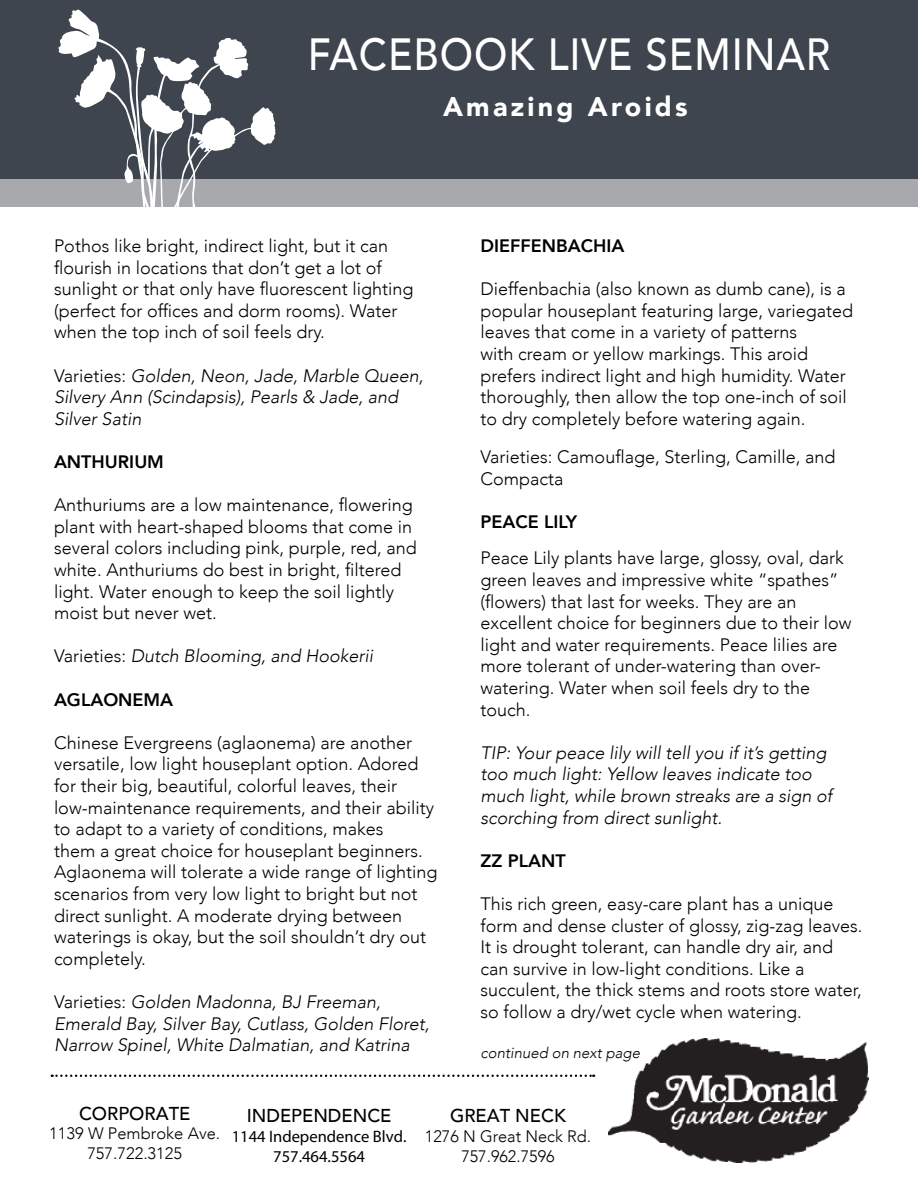
<style>
.page{position:relative;width:918px;height:1188px;background:#fff}
.page>*{position:absolute;margin:0;border:0;box-sizing:border-box;transform-origin:0 0}
.t1{font:500 45px "Avenir";letter-spacing:.025em;color:#fff;scale:.89 1}
.t2{font:900 27px "Avenir";letter-spacing:.12em;color:#fff}
.t3{font:500 18.6px "Avenir";color:#000}
.t4{font:300 18px/21.6px "Avenir";color:#000}
.t5{font:italic 300 18px/21.6px "Avenir";color:#000}
.t6{font:800 18px "Avenir";color:#000}
.t7{font:300 16.5px/19.8px "Avenir";color:#000;text-align:center}
.t8{font:16.5px/19.8px "Myriad Pro";color:#000;text-align:center}
.t9{font:italic 300 15px "Avenir";color:#000}
.s1{font-style:normal}
</style>
<div class="page">
<div style="left:0;top:0;width:918px;height:180px;background:#3f454f"></div>
<div style="left:0;top:180px;width:918px;height:27px;background:#a7a9ac"></div>
<svg style="left:58px;top:9px;width:218px;height:198px"></svg>
<img style="left:609px;top:1038px;width:260px;height:124px">
<svg style="left:52px;top:1075px;width:542px;height:2px"></svg>
<h1 class="t1" style="left:308px;top:15px;width:589px">FACEBOOK LIVE SEMINAR</h1>
<h2 class="t2" style="left:443px;top:84px;width:246px">Amazing Aroids</h2>
<p class="t4" style="left:54px;top:235px;width:361px">Pothos like bright, indirect light, but it can flourish in locations that don’t get a lot of sunlight or that only have fluorescent lighting (perfect for offices and dorm rooms). Water when the top inch of soil feels dry.</p>
<p class="t5" style="left:54px;top:365px;width:371px"><span class="s1">Varieties:</span> Golden, Neon, Jade, Marble Queen,<br>Silvery Ann (Scindapsis), Pearls &amp; Jade, and<br>Silver Satin</p>
<p class="t6" style="left:54px;top:448px;width:111px">ANTHURIUM</p>
<p class="t4" style="left:54px;top:494px;width:364px">Anthuriums are a low maintenance, flowering plant with heart-shaped blooms that come in several colors including pink, purple, red, and white. Anthuriums do best in bright, filtered light. Water enough to keep the soil lightly moist but never wet.</p>
<p class="t5" style="left:54px;top:645px;width:321px"><span class="s1">Varieties:</span> Dutch Blooming, and Hookerii</p>
<p class="t6" style="left:54px;top:685px;width:121px">AGLAONEMA</p>
<p class="t4" style="left:54px;top:732px;width:385px">Chinese Evergreens (aglaonema) are another versatile, low light houseplant option. Adored for their big, beautiful, colorful leaves, their low-maintenance requirements, and their ability to adapt to a variety of conditions, makes<br>them a great choice for houseplant beginners.<br>Aglaonema will tolerate a wide range of lighting scenarios from very low light to bright but not direct sunlight. A moderate drying between waterings is okay, but the soil shouldn’t dry out completely.</p>
<p class="t5" style="left:54px;top:991px;width:377px"><span class="s1">Varieties:</span> Golden Madonna, BJ Freeman,<br>Emerald Bay, Silver Bay, Cutlass, Golden Floret,<br>Narrow Spinel, White Dalmatian, and Katrina</p>
<p class="t6" style="left:481px;top:232px;width:145px">DIEFFENBACHIA</p>
<p class="t4" style="left:481px;top:278px;width:374px">Dieffenbachia (also known as dumb cane), is a popular houseplant featuring large, variegated leaves that come in a variety of patterns<br>with cream or yellow markings. This aroid prefers indirect light and high humidity. Water thoroughly, then allow the top one-inch of soil to dry completely before watering again.</p>
<p class="t4" style="left:481px;top:446px;width:356px">Varieties: Camouflage, Sterling, Camille, and<br>Compacta</p>
<p class="t6" style="left:481px;top:507px;width:98px">PEACE LILY</p>
<p class="t4" style="left:481px;top:547px;width:372px">Peace Lily plants have large, glossy, oval, dark green leaves and impressive white “spathes” (flowers) that last for weeks. They are an excellent choice for beginners due to their low light and water requirements. Peace lilies are more tolerant of under-watering than over&shy;watering. Water when soil feels dry to the touch.</p>
<p class="t5" style="left:481px;top:742px;width:353px">TIP: Your peace lily will tell you if it’s getting too much light: Yellow leaves indicate too much light, while brown streaks are a sign of scorching from direct sunlight.</p>
<p class="t6" style="left:481px;top:846px;width:87px">ZZ PLANT</p>
<p class="t4" style="left:481px;top:893px;width:383px">This rich green, easy-care plant has a unique form and dense cluster of glossy, zig-zag leaves.<br>It is drought tolerant, can handle dry air, and can survive in low-light conditions. Like a succulent, the thick stems and roots store water, so follow a dry/wet cycle when watering.</p>
<p class="t9" style="left:481px;top:1043px;width:161px">continued on next page</p>
<p class="t3" style="left:79px;top:1097px;width:113px">CORPORATE</p>
<p class="t7" style="left:49px;top:1124px;width:173px">1139 W Pembroke Ave.<br>757.722.3125</p>
<p class="t3" style="left:247px;top:1099px;width:146px">INDEPENDENCE</p>
<p class="t8" style="left:232px;top:1126px;width:176px">1144 Independence Blvd.<br>757.464.5564</p>
<p class="t3" style="left:450px;top:1099px;width:117px">GREAT NECK</p>
<p class="t7" style="left:425px;top:1126px;width:168px">1276 N Great Neck Rd.<br>757.962.7596</p>
</div>
